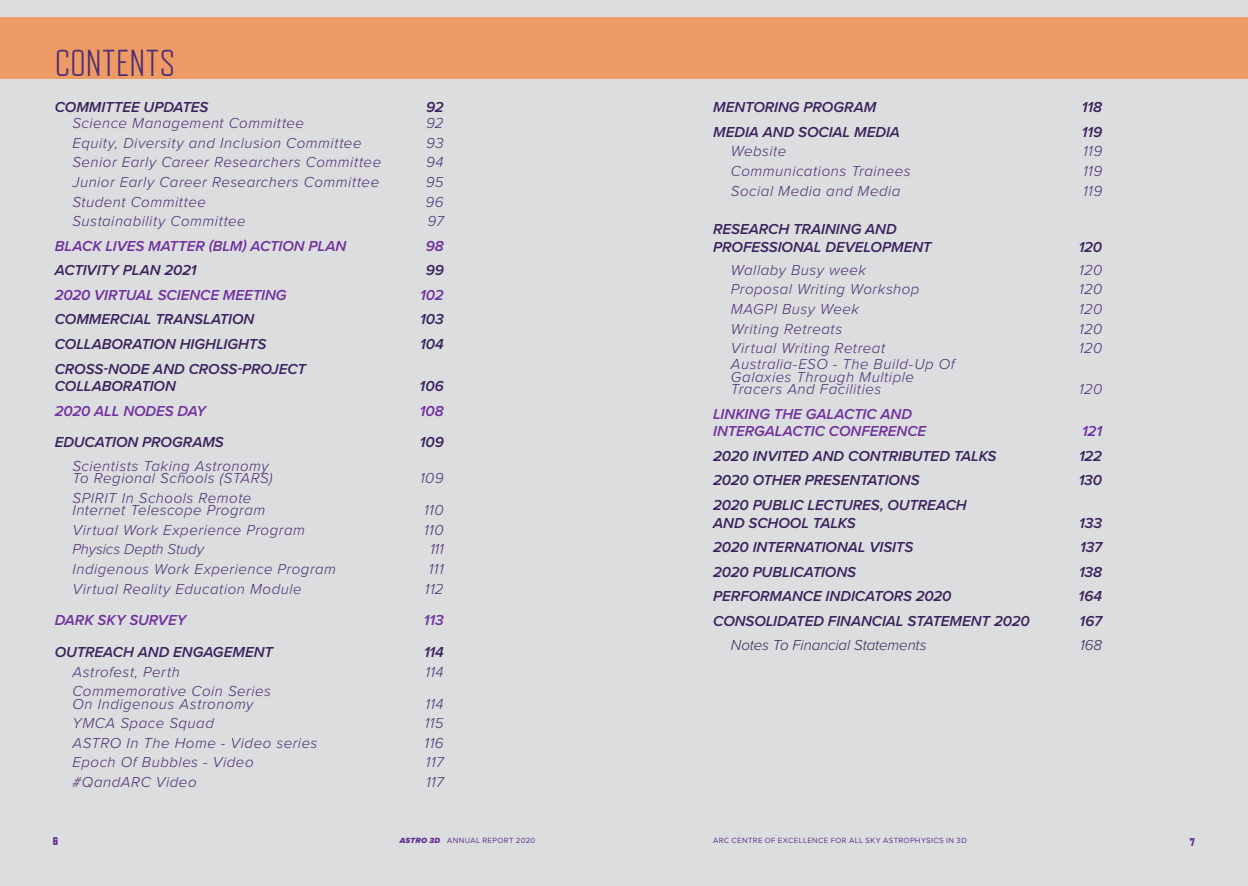
<style>
.page{position:relative;width:1248px;height:886px;background:#fff}
.page>*{position:absolute;margin:0;border:0;box-sizing:border-box;transform-origin:0 0}
.t1{font:300 37.5px "Refrigerator Deluxe";letter-spacing:.005em;color:#4b2c77}
.t2{font:italic 300 15px/12.5px "Proxima Nova";letter-spacing:.035em;color:#4b2b76}
.t3{font:italic 600 15px/17.5px "Proxima Nova";letter-spacing:-.005em;color:#3a225d}
.t4{font:italic 600 15px/17.5px "Proxima Nova";letter-spacing:-.005em;color:#7030a0}
.t5{font:italic 300 15px "Proxima Nova";letter-spacing:-.005em;color:#3a225d}
.t6{font:italic 300 15px "Proxima Nova";letter-spacing:-.005em;color:#4b2b76}
.t7{font:800 11.25px "Refrigerator Deluxe";color:#603192}
.t8{font:7.75px "Proxima Nova";letter-spacing:.055em;color:#603192}
.s1{font-weight:900;font-style:italic}
</style>
<div class="page">
<div style="left:0;top:0;width:1247px;height:886px;background:#dcddde"></div>
<div style="left:0;top:18px;width:1247px;height:61px;background:#ee9a64"></div>
<h1 class="t1" style="left:55px;top:43px;width:122px">CONTENTS</h1>
<p class="t3" style="left:55px;top:98px;width:155px">COMMITTEE UPDATES</p>
<p class="t3" style="left:426px;top:98px;width:19px">92</p>
<p class="t2" style="left:72px;top:116px;width:233px">Science Management Committee</p>
<p class="t2" style="left:426px;top:116px;width:19px">92</p>
<p class="t2" style="left:72px;top:136px;width:290px">Equity, Diversity and Inclusion Committee</p>
<p class="t2" style="left:426px;top:136px;width:19px">93</p>
<p class="t2" style="left:72px;top:155px;width:310px">Senior Early Career Researchers Committee</p>
<p class="t2" style="left:426px;top:155px;width:19px">94</p>
<p class="t2" style="left:72px;top:175px;width:308px">Junior Early Career Researchers Committee</p>
<p class="t2" style="left:425px;top:175px;width:19px">95</p>
<p class="t2" style="left:72px;top:194px;width:135px">Student Committee</p>
<p class="t2" style="left:425px;top:194px;width:20px">96</p>
<p class="t2" style="left:72px;top:214px;width:175px">Sustainability Committee</p>
<p class="t2" style="left:427px;top:214px;width:18px">97</p>
<p class="t4" style="left:55px;top:237px;width:293px">BLACK LIVES MATTER (BLM) ACTION PLAN</p>
<p class="t4" style="left:425px;top:237px;width:20px">98</p>
<p class="t3" style="left:55px;top:261px;width:143px">ACTIVITY PLAN 2021</p>
<p class="t3" style="left:425px;top:261px;width:19px">99</p>
<p class="t4" style="left:55px;top:286px;width:233px">2020 VIRTUAL SCIENCE MEETING</p>
<p class="t4" style="left:420px;top:286px;width:25px">102</p>
<p class="t3" style="left:55px;top:310px;width:201px">COMMERCIAL TRANSLATION</p>
<p class="t3" style="left:420px;top:310px;width:25px">103</p>
<p class="t3" style="left:55px;top:335px;width:213px">COLLABORATION HIGHLIGHTS</p>
<p class="t3" style="left:420px;top:335px;width:25px">104</p>
<p class="t3" style="left:55px;top:359px;width:253px">CROSS-NODE AND CROSS-PROJECT<br>COLLABORATION</p>
<p class="t3" style="left:419px;top:377px;width:26px">106</p>
<p class="t4" style="left:55px;top:402px;width:153px">2020 ALL NODES DAY</p>
<p class="t4" style="left:420px;top:402px;width:25px">108</p>
<p class="t3" style="left:55px;top:433px;width:171px">EDUCATION PROGRAMS</p>
<p class="t3" style="left:420px;top:433px;width:25px">109</p>
<p class="t2" style="left:72px;top:458px;width:202px">Scientists Taking Astronomy<br>To Regional Schools (STARS)</p>
<p class="t2" style="left:420px;top:471px;width:25px">109</p>
<p class="t2" style="left:72px;top:491px;width:194px">SPIRIT In Schools Remote<br>Internet Telescope Program</p>
<p class="t2" style="left:424px;top:503px;width:21px">110</p>
<p class="t2" style="left:72px;top:523px;width:234px">Virtual Work Experience Program</p>
<p class="t2" style="left:424px;top:523px;width:21px">110</p>
<p class="t6" style="left:72px;top:538px;width:133px">Physics Depth Study</p>
<p class="t2" style="left:430px;top:542px;width:15px">111</p>
<p class="t2" style="left:72px;top:562px;width:265px">Indigenous Work Experience Program</p>
<p class="t2" style="left:429px;top:562px;width:16px">111</p>
<p class="t2" style="left:72px;top:581px;width:230px">Virtual Reality Education Module</p>
<p class="t2" style="left:425px;top:581px;width:20px">112</p>
<p class="t4" style="left:55px;top:611px;width:133px">DARK SKY SURVEY</p>
<p class="t4" style="left:424px;top:611px;width:21px">113</p>
<p class="t3" style="left:55px;top:643px;width:220px">OUTREACH AND ENGAGEMENT</p>
<p class="t3" style="left:424px;top:643px;width:21px">114</p>
<p class="t2" style="left:72px;top:664px;width:109px">Astrofest, Perth</p>
<p class="t2" style="left:425px;top:664px;width:20px">114</p>
<p class="t2" style="left:72px;top:684px;width:200px">Commemorative Coin Series<br>On Indigenous Astronomy</p>
<p class="t2" style="left:425px;top:696px;width:20px">114</p>
<p class="t2" style="left:72px;top:716px;width:143px">YMCA Space Squad</p>
<p class="t2" style="left:424px;top:716px;width:21px">115</p>
<p class="t2" style="left:72px;top:736px;width:246px">ASTRO In The Home - Video series</p>
<p class="t2" style="left:424px;top:736px;width:21px">116</p>
<p class="t2" style="left:72px;top:755px;width:183px">Epoch Of Bubbles - Video</p>
<p class="t2" style="left:426px;top:755px;width:19px">117</p>
<p class="t2" style="left:72px;top:775px;width:126px">#QandARC Video</p>
<p class="t2" style="left:426px;top:775px;width:19px">117</p>
<p class="t3" style="left:713px;top:98px;width:165px">MENTORING PROGRAM</p>
<p class="t3" style="left:1081px;top:98px;width:22px">118</p>
<p class="t3" style="left:713px;top:123px;width:188px">MEDIA AND SOCIAL MEDIA</p>
<p class="t3" style="left:1081px;top:123px;width:22px">119</p>
<p class="t2" style="left:730px;top:144px;width:57px">Website</p>
<p class="t2" style="left:1082px;top:144px;width:21px">119</p>
<p class="t2" style="left:730px;top:164px;width:181px">Communications Trainees</p>
<p class="t2" style="left:1082px;top:164px;width:21px">119</p>
<p class="t2" style="left:730px;top:183px;width:171px">Social Media and Media</p>
<p class="t2" style="left:1082px;top:183px;width:21px">119</p>
<p class="t3" style="left:713px;top:220px;width:220px">RESEARCH TRAINING AND<br>PROFESSIONAL DEVELOPMENT</p>
<p class="t3" style="left:1078px;top:237px;width:25px">120</p>
<p class="t2" style="left:730px;top:263px;width:137px">Wallaby Busy week</p>
<p class="t2" style="left:1078px;top:263px;width:25px">120</p>
<p class="t2" style="left:730px;top:282px;width:190px">Proposal Writing Workshop</p>
<p class="t2" style="left:1078px;top:282px;width:25px">120</p>
<p class="t2" style="left:730px;top:302px;width:130px">MAGPI Busy Week</p>
<p class="t2" style="left:1078px;top:302px;width:25px">120</p>
<p class="t2" style="left:730px;top:321px;width:113px">Writing Retreats</p>
<p class="t2" style="left:1078px;top:321px;width:25px">120</p>
<p class="t2" style="left:730px;top:341px;width:156px">Virtual Writing Retreat</p>
<p class="t2" style="left:1078px;top:341px;width:25px">120</p>
<p class="t2" style="left:730px;top:357px;width:225px">Australia-ESO - The Build-Up Of<br>Galaxies Through Multiple<br>Tracers And Facilities</p>
<p class="t2" style="left:1078px;top:382px;width:25px">120</p>
<p class="t4" style="left:713px;top:405px;width:214px">LINKING THE GALACTIC AND<br>INTERGALACTIC CONFERENCE</p>
<p class="t4" style="left:1082px;top:422px;width:21px">121</p>
<p class="t3" style="left:713px;top:447px;width:285px">2020 INVITED AND CONTRIBUTED TALKS</p>
<p class="t3" style="left:1079px;top:447px;width:24px">122</p>
<p class="t3" style="left:713px;top:471px;width:208px">2020 OTHER PRESENTATIONS</p>
<p class="t3" style="left:1078px;top:471px;width:25px">130</p>
<p class="t3" style="left:713px;top:496px;width:255px">2020 PUBLIC LECTURES, OUTREACH<br>AND SCHOOL TALKS</p>
<p class="t3" style="left:1079px;top:513px;width:24px">133</p>
<p class="t3" style="left:713px;top:538px;width:202px">2020 INTERNATIONAL VISITS</p>
<p class="t3" style="left:1080px;top:538px;width:23px">137</p>
<p class="t3" style="left:713px;top:562px;width:144px">2020 PUBLICATIONS</p>
<p class="t3" style="left:1078px;top:562px;width:25px">138</p>
<p class="t3" style="left:713px;top:587px;width:240px">PERFORMANCE INDICATORS 2020</p>
<p class="t3" style="left:1078px;top:587px;width:25px">164</p>
<p class="t3" style="left:713px;top:612px;width:318px">CONSOLIDATED FINANCIAL STATEMENT 2020</p>
<p class="t3" style="left:1079px;top:612px;width:24px">167</p>
<p class="t5" style="left:730px;top:634px;width:197px">Notes To Financial Statements</p>
<p class="t5" style="left:1080px;top:634px;width:23px">168</p>
<p class="t7" style="left:53px;top:834px;width:7px">6</p>
<p class="t8" style="left:400px;top:835px;width:137px"><span class="s1">ASTRO 3D</span> ANNUAL REPORT 2020</p>
<p class="t8" style="left:713px;top:835px;width:255px">ARC CENTRE OF EXCELLENCE FOR ALL SKY ASTROPHYSICS IN 3D</p>
<p class="t7" style="left:1189px;top:836px;width:7px">7</p>
</div>
